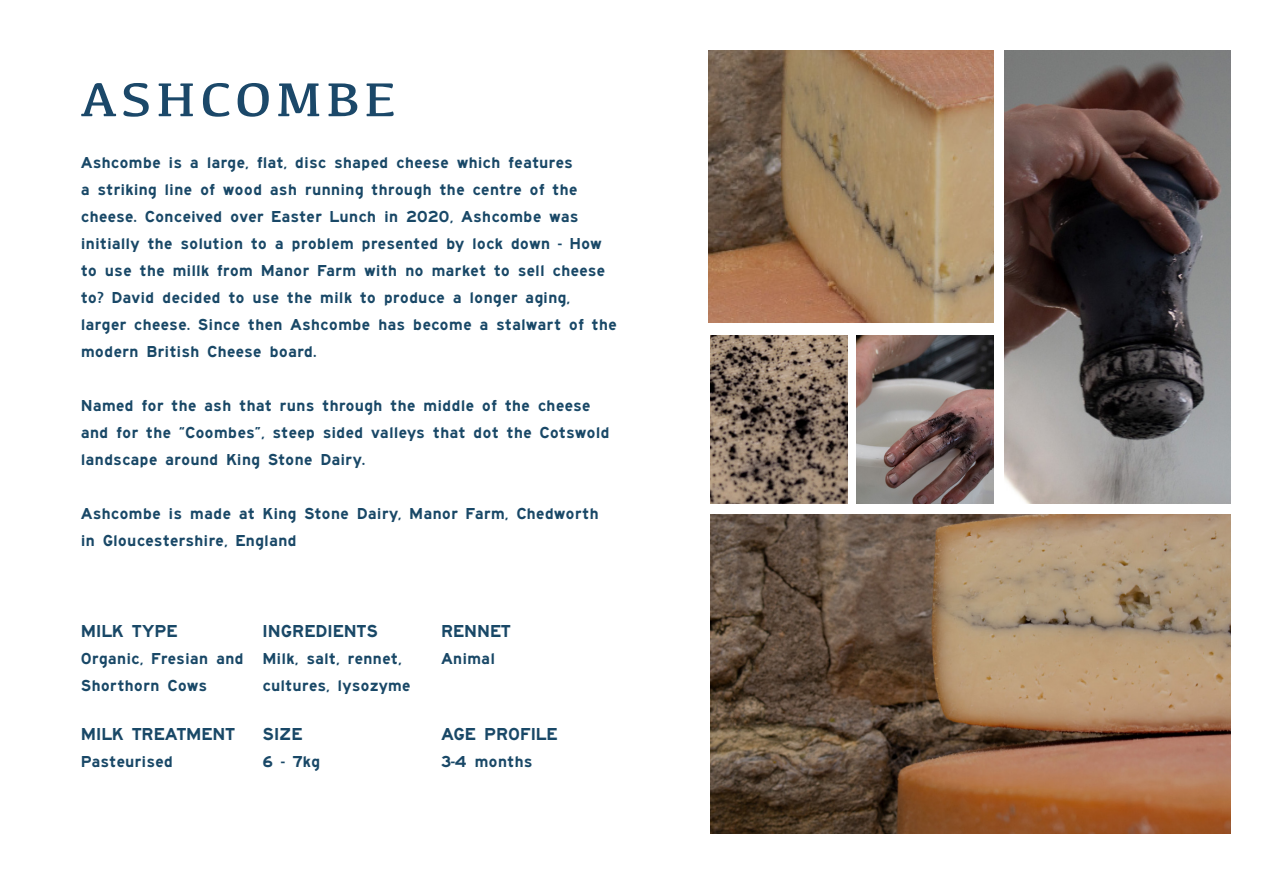
<style>
.page{position:relative;width:1263px;height:893px;background:#fff}
.page>*{position:absolute;margin:0;border:0;box-sizing:border-box;transform-origin:0 0}
.t1{font:49.2px "Kefa";letter-spacing:.08em;color:#1b4869;scale:1.1 1}
.t2{font:18px "Saa Series EMDOT";color:#194867}
.t3{font:16.5px/27px "Saa Series EMDOT";color:#194867}
</style>
<div class="page">
<img style="left:709px;top:50px;width:284px;height:272px">
<img style="left:1004px;top:50px;width:227px;height:453px">
<img style="left:710px;top:335px;width:137px;height:168px">
<img style="left:856px;top:335px;width:137px;height:168px">
<img style="left:710px;top:514px;width:521px;height:320px">
<h1 class="t1" style="left:81px;top:70px;width:288px">ASHCOMBE</h1>
<p class="t3" style="left:81px;top:151px;width:538px">Ashcombe is a large, flat, disc shaped cheese which features<br>a striking line of wood ash running through the centre of the cheese. Conceived over Easter Lunch in 2020, Ashcombe was initially the solution to a problem presented by lock down - How to use the millk from Manor Farm with no market to sell cheese to? David decided to use the milk to produce a longer aging, larger cheese. Since then Ashcombe has become a stalwart of the modern British Cheese board.</p>
<p class="t3" style="left:81px;top:394px;width:530px">Named for the ash that runs through the middle of the cheese and for the “Coombes”, steep sided valleys that dot the Cotswold landscape around King Stone Dairy.</p>
<p class="t3" style="left:81px;top:502px;width:519px">Ashcombe is made at King Stone Dairy, Manor Farm, Chedworth in Gloucestershire, England</p>
<p class="t2" style="left:81px;top:625px;width:98px">MILK TYPE</p>
<p class="t3" style="left:81px;top:646px;width:164px">Organic, Fresian and<br>Shorthorn Cows</p>
<p class="t2" style="left:81px;top:728px;width:156px">MILK TREATMENT</p>
<p class="t3" style="left:81px;top:749px;width:94px">Pasteurised</p>
<p class="t2" style="left:262px;top:625px;width:117px">INGREDIENTS</p>
<p class="t3" style="left:262px;top:646px;width:150px">Milk, salt, rennet, cultures, lysozyme</p>
<p class="t2" style="left:262px;top:728px;width:42px">SIZE</p>
<p class="t3" style="left:262px;top:749px;width:59px">6 - 7kg</p>
<p class="t2" style="left:441px;top:625px;width:71px">RENNET</p>
<p class="t3" style="left:441px;top:646px;width:56px">Animal</p>
<p class="t2" style="left:441px;top:728px;width:118px">AGE PROFILE</p>
<p class="t3" style="left:441px;top:749px;width:93px">3-4 months</p>
</div>
